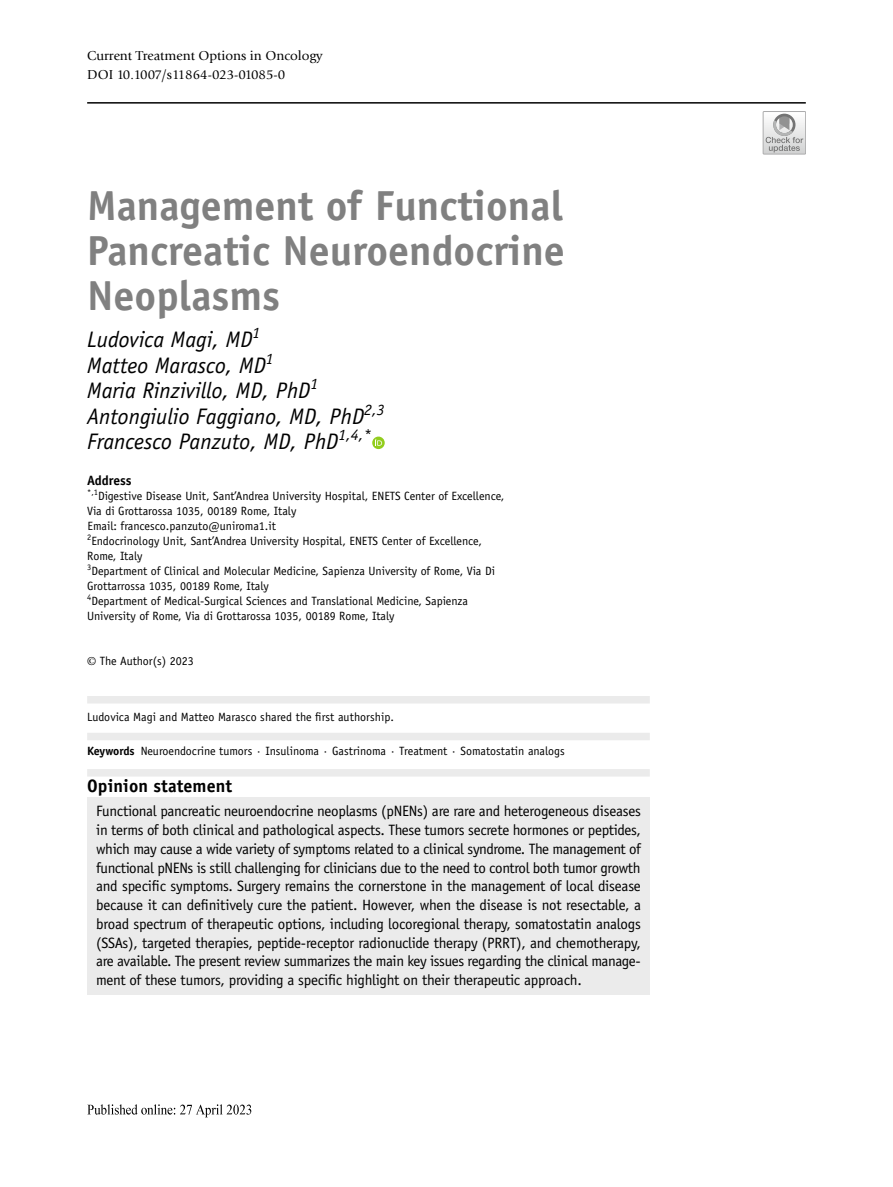
<style>
.page{position:relative;width:893px;height:1187px;background:#fff}
.page>*{position:absolute;margin:0;border:0;box-sizing:border-box;transform-origin:0 0}
.t1{font:700 42px/45px "Officina Sans";color:#808080;text-align:justify}
.t2{font:italic 22.5px/25.5px "Officina Sans";color:#000}
.t3{font:700 18px "Officina Sans";letter-spacing:.005em;color:#000}
.t4{font:15px/18.8px "Officina Sans";letter-spacing:-.015em;color:#000;text-align:justify}
.t5{font:13.5px/18.5px "Giovanni";color:#000}
.t6{font:700 13.5px "Officina Sans";color:#000}
.t7{font:12px/15px "Officina Sans";color:#000}
.s1{font-family:"STIX Math"}
.s2{font-weight:700}
</style>
<div class="page">
<img style="left:87px;top:1104px;width:165px;height:13px">
<hr style="left:87px;top:102px;width:719px;height:2px;background:#000">
<div style="left:87px;top:696px;width:563px;height:7px;background:#ebebeb"></div>
<div style="left:87px;top:732px;width:563px;height:8px;background:#ebebeb"></div>
<div style="left:87px;top:769px;width:563px;height:7px;background:#ebebeb"></div>
<div style="left:87px;top:797px;width:563px;height:198px;background:#ebebeb"></div>
<svg style="left:372px;top:436px;width:13px;height:13px"></svg>
<svg style="left:375px;top:439px;width:7px;height:6px"></svg>
<div style="left:763px;top:111px;width:43px;height:43px;border:1px solid #ababac"></div>
<svg style="left:763px;top:112px;width:43px;height:42px"></svg>
<p class="t5" style="left:87px;top:47px;width:237px">Current Treatment Options in Oncology<br>DOI 10.1007/s11864-023-01085-0</p>
<h1 class="t1" style="left:87px;top:183px;width:479px">Management of Functional Pancreatic Neuroendocrine Neoplasms</h1>
<h2 class="t2" style="left:87px;top:327px;width:299px">Ludovica Magi, MD<sup>1<br></sup>Matteo Marasco, MD<sup>1<br></sup>Maria Rinzivillo, MD, PhD<sup>1<br></sup>Antongiulio Faggiano, MD, PhD<sup>2,3<br></sup>Francesco Panzuto, MD, PhD<sup>1,4,*</sup></h2>
<p class="t6" style="left:87px;top:472px;width:46px">Address</p>
<p class="t7" style="left:87px;top:488px;width:419px"><sup>*,1</sup>Digestive Disease Unit, Sant’Andrea University Hospital, ENETS Center of Excellence, Via di Grottarossa 1035, 00189 Rome, Italy<br>Email: francesco.panzuto@uniroma1.it<br><sup>2</sup>Endocrinology Unit, Sant’Andrea University Hospital, ENETS Center of Excellence, Rome, Italy<br><sup>3</sup>Department of Clinical and Molecular Medicine, Sapienza University of Rome, Via Di Grottarrossa 1035, 00189 Rome, Italy<br><sup>4</sup>Department of Medical‑Surgical Sciences and Translational Medicine, Sapienza University of Rome, Via di Grottarossa 1035, 00189 Rome, Italy</p>
<p class="t7" style="left:87px;top:653px;width:108px"><span class="s1">©</span> The Author(s) 2023</p>
<p class="t7" style="left:87px;top:710px;width:308px">Ludovica Magi and Matteo Marasco shared the first authorship.</p>
<p class="t7" style="left:87px;top:743px;width:479px"><span class="s2">Keywords</span> Neuroendocrine tumors · Insulinoma · Gastrinoma · Treatment · Somatostatin analogs</p>
<p class="t3" style="left:87px;top:774px;width:147px">Opinion statement</p>
<p class="t4" style="left:96px;top:801px;width:546px">Functional pancreatic neuroendocrine neoplasms (pNENs) are rare and heterogeneous diseases in terms of both clinical and pathological aspects. These tumors secrete hormones or peptides, which may cause a wide variety of symptoms related to a clinical syndrome. The management of functional pNENs is still challenging for clinicians due to the need to control both tumor growth and specific symptoms. Surgery remains the cornerstone in the management of local disease because it can definitively cure the patient. However, when the disease is not resectable, a broad spectrum of therapeutic options, including locoregional therapy, somatostatin analogs (SSAs), targeted therapies, peptide-receptor radionuclide therapy (PRRT), and chemotherapy, are available. The present review summarizes the main key issues regarding the clinical manage‑ ment of these tumors, providing a specific highlight on their therapeutic approach.</p>
</div>
